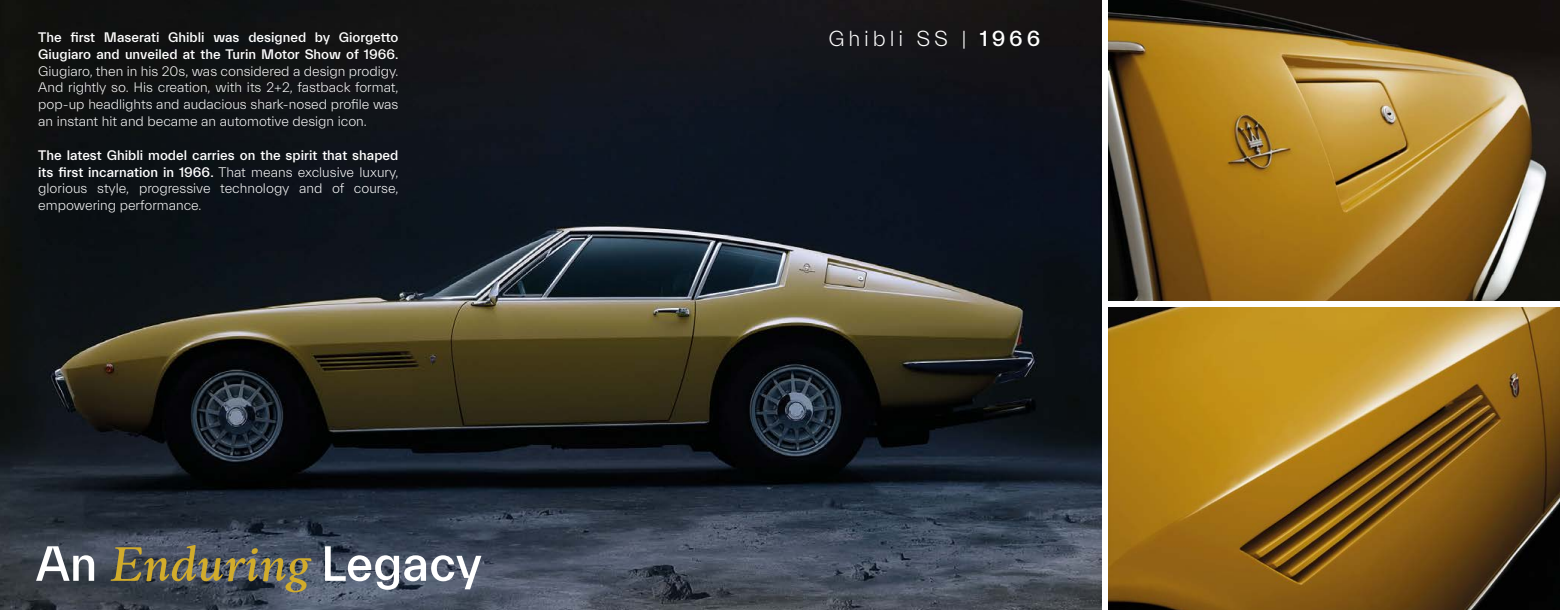
<style>
.page{position:relative;width:1560px;height:610px;background:#fff}
.page>*{position:absolute;margin:0;border:0;box-sizing:border-box;transform-origin:0 0}
.t1{font:500 50px "Everett";color:#fff}
.t2{font:300 22px "Everett";letter-spacing:.175em;color:#fff}
.t3{font:300 14px/16.8px "Everett";color:#fff;text-align:justify}
.t4{font:500 14px "Everett";color:#fff}
.s1{font-weight:500}
.s2{font-family:"Anko";font-style:italic;color:#d2ac2b}
</style>
<div class="page">
<img style="left:0;top:0;width:1101px;height:609px">
<img style="left:1108px;top:307px;width:451px;height:302px">
<img style="left:1108px;top:0;width:451px;height:300px">
<p class="t4" style="left:38px;top:30px;width:362px">The first Maserati Ghibli was designed by Giorgetto</p>
<h2 class="t2" style="left:828px;top:27px;width:213px">Ghibli SS | <span class="s1">1966</span></h2>
<p class="t4" style="left:38px;top:46px;width:362px">Giugiaro and unveiled at the Turin Motor Show of 1966.</p>
<p class="t3" style="left:38px;top:63px;width:362px">Giugiaro, then in his 20s, was considered a design prodigy.<br>And rightly so. His creation, with its 2+2, fastback format, pop-up headlights and audacious shark-nosed profile was an instant hit and became an automotive design icon.</p>
<p class="t3" style="left:38px;top:147px;width:362px"><span class="s1">The latest Ghibli model carries on the spirit that shaped its first incarnation in 1966.</span> That means exclusive luxury, glorious style, progressive technology and of course, empowering performance.</p>
<h1 class="t1" style="left:36px;top:536px;width:447px">An <span class="s2">Enduring</span> Legacy</h1>
</div>
